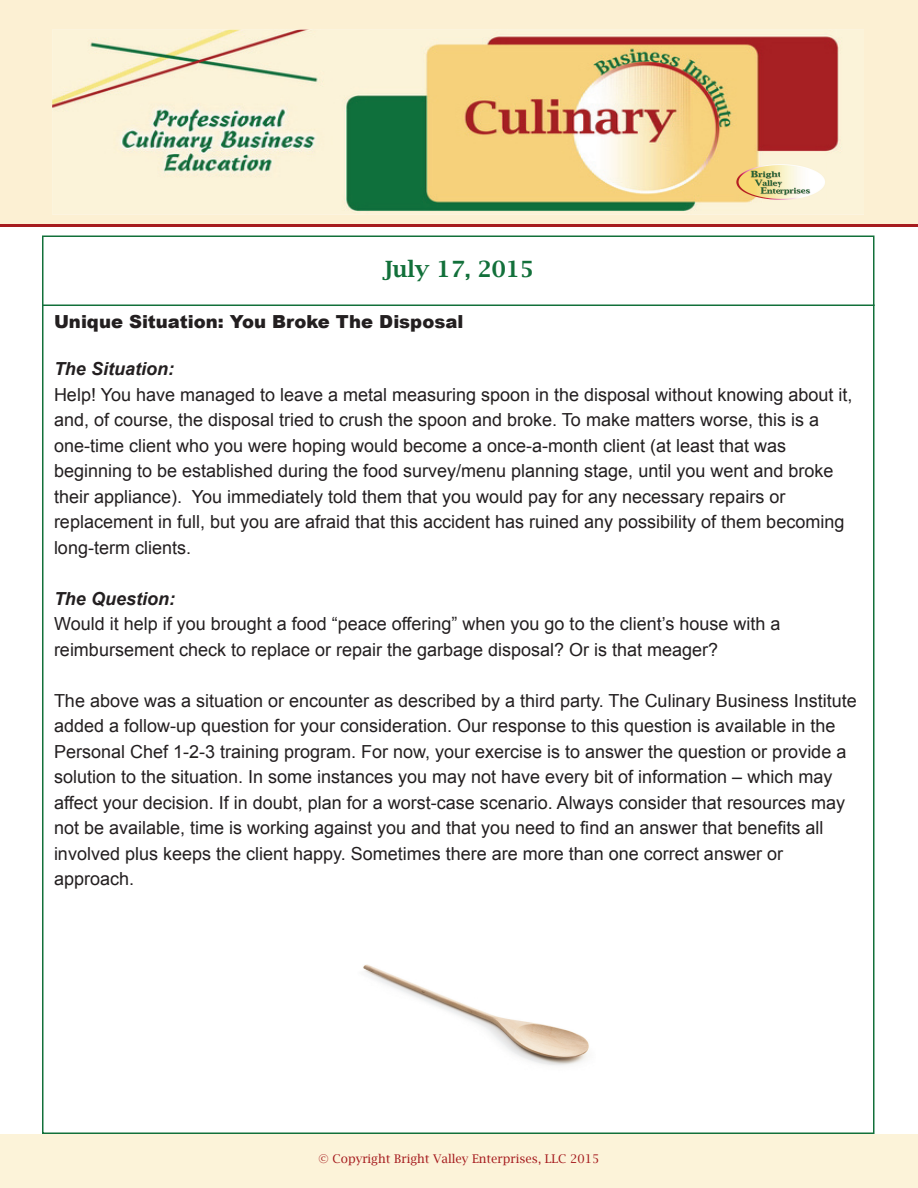
<style>
.page{position:relative;width:918px;height:1188px;background:#fff}
.page>*{position:absolute;margin:0;border:0;box-sizing:border-box;transform-origin:0 0}
.t1{font:600 22.5px "Lucida Bright";color:#12703a}
.t2{font:18px/25.5px "Arial";color:#231f20}
.t3{font:900 18px "Arial";color:#231f20}
.t4{font:italic 700 18px "Arial";color:#231f20}
.t5{font:12px "Lucida Bright";color:#a61c1f}
</style>
<div class="page">
<div style="left:0;top:0;width:918px;height:224px;background:#fcf0d3"></div>
<hr style="left:0;top:224px;width:918px;height:3px;background:#a61c1f">
<img style="left:52px;top:30px;width:812px;height:184px">
<hr style="left:42px;top:304px;width:833px;height:2px;background:#12703a">
<img style="left:735px;top:163px;width:91px;height:38px">
<img style="left:363px;top:964px;width:226px;height:102px">
<p class="t1" style="left:383px;top:256px;width:153px">July 17, 2015</p>
<p class="t3" style="left:54px;top:309px;width:411px">Unique Situation: You Broke The Disposal</p>
<p class="t4" style="left:54px;top:357px;width:122px">The Situation:</p>
<p class="t2" style="left:54px;top:382px;width:800px">Help! You have managed to leave a metal measuring spoon in the disposal without knowing about it, and, of course, the disposal tried to crush the spoon and broke. To make matters worse, this is a one-time client who you were hoping would become a once-a-month client (at least that was beginning to be established during the food survey/menu planning stage, until you went and broke their appliance). You immediately told them that you would pay for any necessary repairs or replacement in full, but you are afraid that this accident has ruined any possibility of them becoming long-term clients.</p>
<p class="t4" style="left:54px;top:586px;width:123px">The Question:</p>
<p class="t2" style="left:54px;top:611px;width:728px">Would it help if you brought a food “peace offering” when you go to the client’s house with a reimbursement check to replace or repair the garbage disposal? Or is that meager?</p>
<p class="t2" style="left:54px;top:688px;width:804px">The above was a situation or encounter as described by a third party. The Culinary Business Institute added a follow-up question for your consideration. Our response to this question is available in the Personal Chef 1-2-3 training program. For now, your exercise is to answer the question or provide a solution to the situation. In some instances you may not have every bit of information – which may affect your decision. If in doubt, plan for a worst-case scenario. Always consider that resources may not be available, time is working against you and that you need to find an answer that benefits all involved plus keeps the client happy. Sometimes there are more than one correct answer or approach.</p>
<p class="t5" style="left:319px;top:1152px;width:282px">© Copyright Bright Valley Enterprises, LLC 2015</p>
</div>
